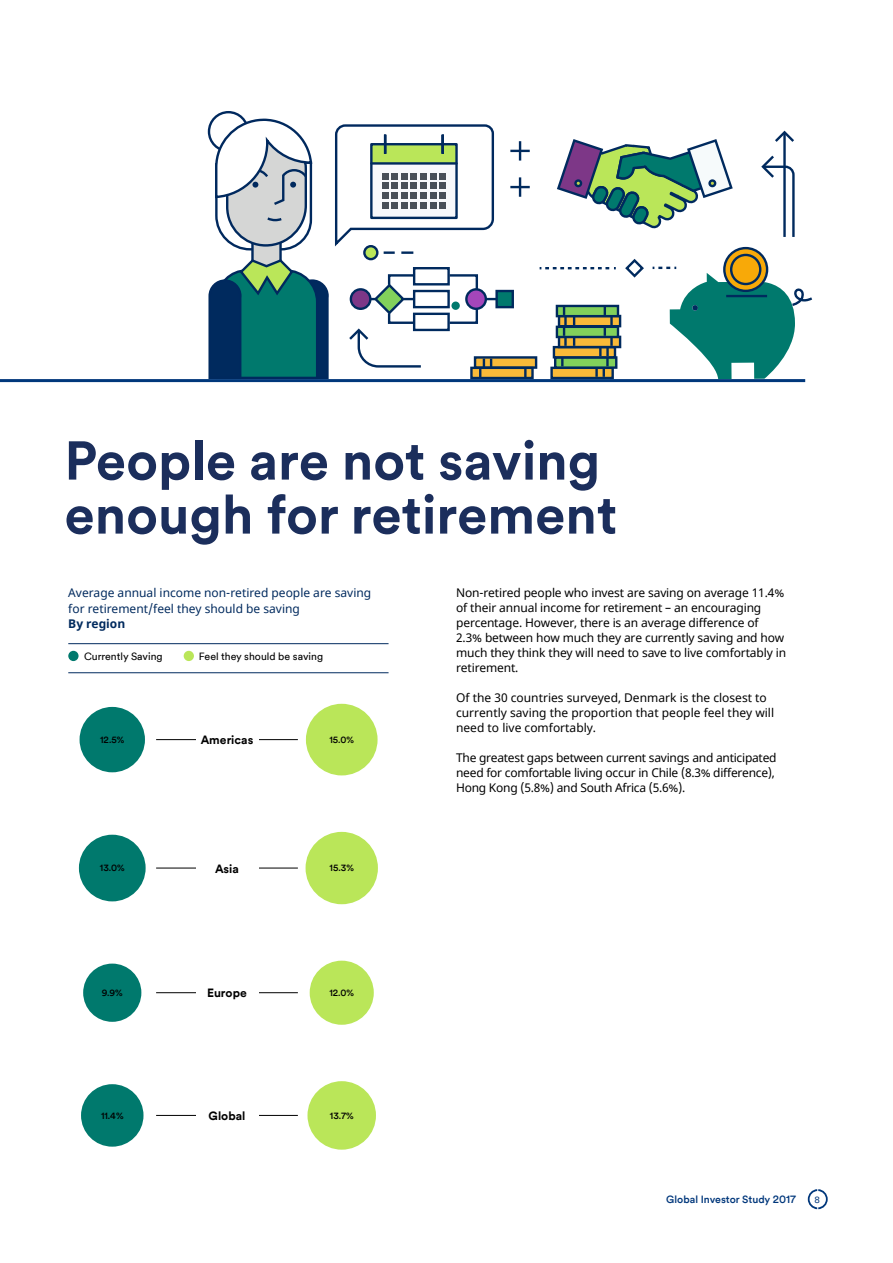
<style>
.page{position:relative;width:893px;height:1263px;background:#fff}
.page>*{position:absolute;margin:0;border:0;box-sizing:border-box;transform-origin:0 0}
.t1{font:700 54px/54px "Schroders Circular TT";color:#1b2e5c}
.t2{font:12px/15px "Noto Sans";letter-spacing:-.01em;color:#000}
.t3{font:12px/15.6px "Noto Sans";color:#002a5e}
.t4{font:700 12px "Schroders Circular TT";color:#000}
.t5{font:700 12px "Noto Sans";color:#002a5e}
.t6{font:10.5px "Schroders Circular TT";color:#000}
.t7{font:500 10.5px "Schroders Circular TT";color:#00377b}
.t8{font:500 9px "Schroders Circular TT";color:#000}
.t9{font:9px "Schroders Circular TT";color:#00377b}
</style>
<div class="page">
<svg style="left:808px;top:1189px;width:20px;height:20px"></svg>
<div style="left:810px;top:1191px;width:16px;height:16px;background:#fff;border-radius:50%"></div>
<svg style="left:724px;top:248px;width:43px;height:43px"></svg>
<div style="left:723px;top:247px;width:45px;height:45px;border:2px solid #002a5e;border-radius:50%"></div>
<svg style="left:731px;top:255px;width:29px;height:29px"></svg>
<div style="left:730px;top:254px;width:31px;height:31px;border:2px solid #002a5e;border-radius:50%"></div>
<hr style="left:519px;top:177px;width:2px;height:20px;background:#002a5e">
<hr style="left:510px;top:186px;width:20px;height:2px;background:#002a5e">
<hr style="left:519px;top:141px;width:2px;height:20px;background:#002a5e">
<hr style="left:510px;top:150px;width:20px;height:2px;background:#002a5e">
<svg style="left:761px;top:155px;width:34px;height:82px"></svg>
<svg style="left:775px;top:130px;width:19px;height:12px"></svg>
<hr style="left:783px;top:133px;width:3px;height:104px;background:#002a5e">
<svg style="left:557px;top:139px;width:176px;height:90px"></svg>
<div style="left:574px;top:179px;width:8px;height:8px;border:2px solid #002a5e;border-radius:50%"></div>
<div style="left:497px;top:291px;width:16px;height:16px;background:#00796d"></div>
<div style="left:495px;top:290px;width:19px;height:18px;border:2px solid #002a5e"></div>
<div style="left:552px;top:368px;width:61px;height:10px;background:#f9ba39"></div>
<div style="left:550px;top:367px;width:64px;height:12px;border:2px solid #002a5e"></div>
<div style="left:555px;top:357px;width:61px;height:11px;background:#82d15b"></div>
<div style="left:554px;top:356px;width:63px;height:13px;border:2px solid #002a5e"></div>
<svg style="left:561px;top:358px;width:2px;height:8px"></svg>
<div style="left:554px;top:347px;width:61px;height:10px;background:#f9ba39"></div>
<div style="left:553px;top:346px;width:63px;height:12px;border:2px solid #002a5e"></div>
<div style="left:475px;top:357px;width:61px;height:11px;background:#f9ba39"></div>
<div style="left:474px;top:356px;width:63px;height:13px;border:2px solid #002a5e"></div>
<div style="left:471px;top:368px;width:61px;height:10px;background:#f9ba39"></div>
<div style="left:470px;top:367px;width:64px;height:12px;border:2px solid #002a5e"></div>
<svg style="left:524px;top:369px;width:3px;height:9px"></svg>
<div style="left:559px;top:337px;width:61px;height:10px;background:#f9ba39"></div>
<div style="left:558px;top:336px;width:63px;height:12px;border:2px solid #002a5e"></div>
<svg style="left:573px;top:338px;width:2px;height:8px"></svg>
<div style="left:557px;top:327px;width:61px;height:10px;background:#82d15b"></div>
<div style="left:556px;top:326px;width:63px;height:12px;border:2px solid #002a5e"></div>
<div style="left:559px;top:316px;width:61px;height:10px;background:#f9ba39"></div>
<div style="left:558px;top:315px;width:63px;height:12px;border:2px solid #002a5e"></div>
<svg style="left:573px;top:317px;width:2px;height:8px"></svg>
<div style="left:557px;top:306px;width:61px;height:10px;background:#82d15b"></div>
<div style="left:556px;top:305px;width:63px;height:12px;border:2px solid #002a5e"></div>
<svg style="left:595px;top:306px;width:18px;height:71px"></svg>
<svg style="left:563px;top:306px;width:4px;height:40px"></svg>
<svg style="left:209px;top:112px;width:39px;height:39px"></svg>
<div style="left:208px;top:111px;width:41px;height:41px;border:2px solid #00295e;border-radius:50%"></div>
<svg style="left:653px;top:267px;width:160px;height:112px"></svg>
<svg style="left:625px;top:259px;width:19px;height:19px"></svg>
<svg style="left:540px;top:267px;width:76px;height:2px"></svg>
<svg style="left:207px;top:117px;width:290px;height:262px"></svg>
<hr style="left:0;top:379px;width:805px;height:3px;background:#00377b">
<hr style="left:68px;top:643px;width:321px;height:1px;background:#002a5e">
<div style="left:184px;top:651px;width:10px;height:10px;background:#bae659;border-radius:50%"></div>
<div style="left:68px;top:651px;width:11px;height:10px;background:#00796d;border-radius:50%"></div>
<hr style="left:68px;top:672px;width:321px;height:1px;background:#002a5e">
<div style="left:306px;top:704px;width:72px;height:71px;background:#bae659;border-radius:36px"></div>
<div style="left:306px;top:832px;width:72px;height:72px;background:#bae659;border-radius:36px"></div>
<div style="left:310px;top:961px;width:64px;height:64px;background:#bae659;border-radius:32px"></div>
<div style="left:307px;top:1081px;width:69px;height:69px;background:#bae659;border-radius:34px"></div>
<div style="left:80px;top:707px;width:65px;height:65px;background:#00796d;border-radius:33px"></div>
<div style="left:79px;top:835px;width:67px;height:66px;background:#00796d;border-radius:33px"></div>
<div style="left:83px;top:963px;width:58px;height:59px;background:#00796d;border-radius:29px"></div>
<div style="left:81px;top:1084px;width:62px;height:63px;background:#00796d;border-radius:31px"></div>
<hr style="left:156px;top:739px;width:142px;height:1px;background:#000">
<hr style="left:156px;top:868px;width:142px;height:1px;background:#000">
<hr style="left:156px;top:992px;width:142px;height:1px;background:#000">
<hr style="left:156px;top:1115px;width:142px;height:1px;background:#000">
<div style="left:196px;top:1092px;width:62px;height:46px;background:#fff"></div>
<div style="left:196px;top:716px;width:62px;height:47px;background:#fff"></div>
<div style="left:196px;top:845px;width:62px;height:46px;background:#fff"></div>
<div style="left:196px;top:970px;width:62px;height:46px;background:#fff"></div>
<h1 class="t1" style="left:64px;top:431px;width:554px">People are not saving enough for retirement</h1>
<p class="t3" style="left:68px;top:585px;width:304px">Average annual income non-retired people are saving for retirement/feel they should be saving</p>
<p class="t5" style="left:68px;top:615px;width:58px">By region</p>
<p class="t6" style="left:84px;top:649px;width:80px">Currently Saving</p>
<p class="t6" style="left:199px;top:649px;width:126px">Feel they should be saving</p>
<p class="t4" style="left:201px;top:732px;width:54px">Americas</p>
<p class="t8" style="left:100px;top:734px;width:26px">12.5%</p>
<p class="t8" style="left:329px;top:734px;width:26px">15.0%</p>
<p class="t4" style="left:215px;top:860px;width:25px">Asia</p>
<p class="t8" style="left:100px;top:862px;width:26px">13.0%</p>
<p class="t8" style="left:330px;top:862px;width:26px">15.3%</p>
<p class="t4" style="left:207px;top:985px;width:41px">Europe</p>
<p class="t8" style="left:102px;top:987px;width:23px">9.9%</p>
<p class="t8" style="left:329px;top:987px;width:26px">12.0%</p>
<p class="t4" style="left:209px;top:1107px;width:38px">Global</p>
<p class="t8" style="left:101px;top:1109px;width:24px">11.4%</p>
<p class="t8" style="left:330px;top:1109px;width:25px">13.7%</p>
<p class="t2" style="left:456px;top:586px;width:332px">Non-retired people who invest are saving on average 11.4% of their annual income for retirement – an encouraging percentage. However, there is an average difference of 2.3% between how much they are currently saving and how much they think they will need to save to live comfortably in retirement.</p>
<p class="t2" style="left:456px;top:691px;width:319px">Of the 30 countries surveyed, Denmark is the closest to currently saving the proportion that people feel they will need to live comfortably.</p>
<p class="t2" style="left:456px;top:751px;width:322px">The greatest gaps between current savings and anticipated need for comfortable living occur in Chile (8.3% difference),<br>Hong Kong (5.8%) and South Africa (5.6%).</p>
<p class="t7" style="left:666px;top:1192px;width:131px">Global Investor Study 2017</p>
<p class="t9" style="left:814px;top:1193px;width:7px">8</p>
</div>
